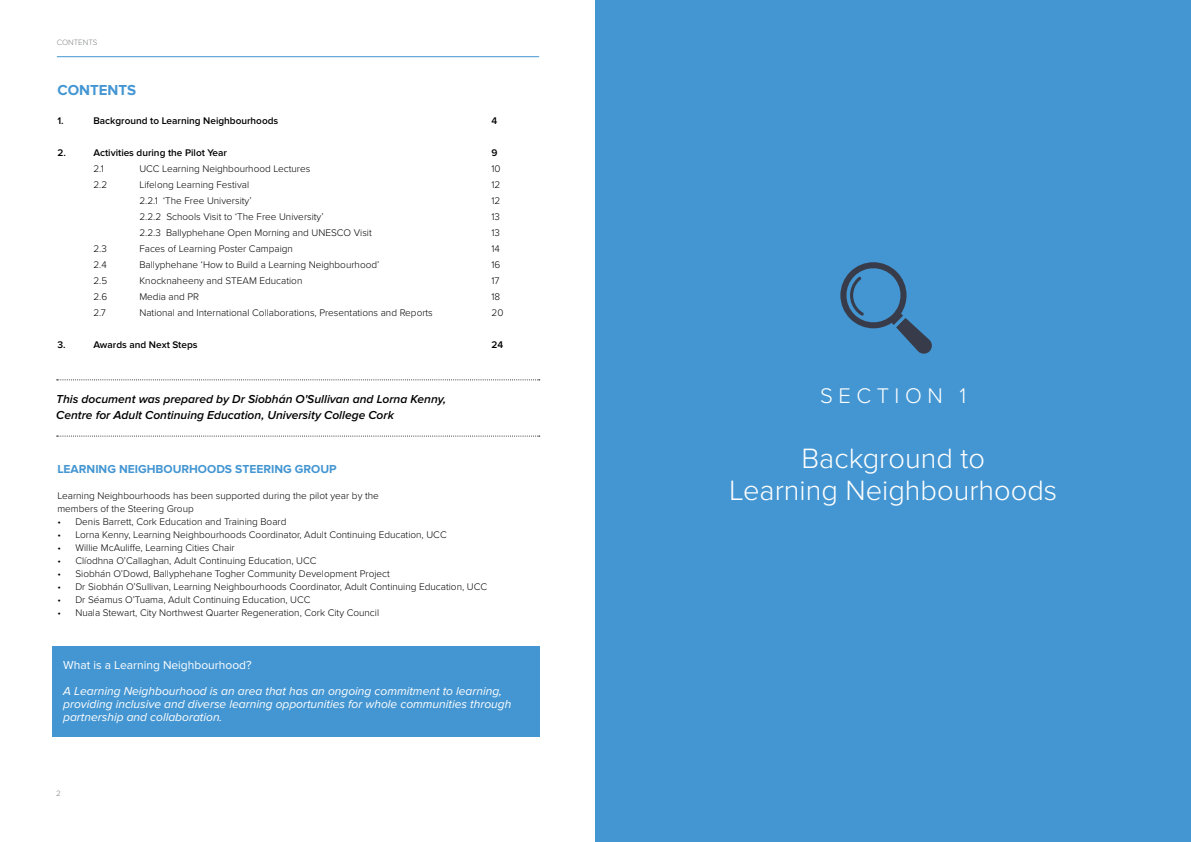
<style>
.page{position:relative;width:1191px;height:842px;background:#fff}
.page>*{position:absolute;margin:0;border:0;box-sizing:border-box;transform-origin:0 0}
.t1{font:300 29px/32.4px "Proxima Nova";color:#fff;text-align:center}
.t2{font:300 22px "Proxima Nova";letter-spacing:.25em;color:#fff}
.t3{font:700 15px "Proxima Nova";color:#4496d2}
.t4{font:italic 12px/13px "Proxima Nova";color:#fff}
.t5{font:italic 600 12px/16px "Proxima Nova";color:#000}
.t6{font:700 12px "Proxima Nova";color:#4496d2}
.t7{font:12px "Proxima Nova";color:#fff}
.t8{font:300 10px/13px "Proxima Nova";color:#000}
.t9{font:600 10px "Proxima Nova";color:#000}
.t10{font:300 8px "Proxima Nova";color:#808285}
</style>
<div class="page">
<svg style="left:57px;top:379px;width:483px;height:1px"></svg>
<svg style="left:57px;top:436px;width:483px;height:1px"></svg>
<div style="left:52px;top:646px;width:488px;height:90px;background:#4496d2"></div>
<hr style="left:57px;top:56px;width:482px;height:1px;background:#4496d2">
<div style="left:595px;top:0;width:596px;height:842px;background:#4496d2"></div>
<svg style="left:840px;top:262px;width:92px;height:92px"></svg>
<p class="t10" style="left:57px;top:37px;width:42px">CONTENTS</p>
<h3 class="t3" style="left:57px;top:82px;width:80px">CONTENTS</h3>
<p class="t9" style="left:57px;top:116px;width:8px">1.</p>
<p class="t9" style="left:93px;top:116px;width:186px">Background to Learning Neighbourhoods</p>
<p class="t9" style="left:491px;top:116px;width:7px">4</p>
<p class="t9" style="left:57px;top:148px;width:10px">2.</p>
<p class="t9" style="left:93px;top:148px;width:135px">Activities during the Pilot Year</p>
<p class="t9" style="left:491px;top:148px;width:8px">9</p>
<p class="t8" style="left:93px;top:163px;width:12px">2.1</p>
<p class="t8" style="left:139px;top:163px;width:172px">UCC Learning Neighbourhood Lectures</p>
<p class="t8" style="left:491px;top:163px;width:11px">10</p>
<p class="t8" style="left:93px;top:179px;width:15px">2.2</p>
<p class="t8" style="left:139px;top:179px;width:111px">Lifelong Learning Festival</p>
<p class="t8" style="left:491px;top:179px;width:10px">12</p>
<p class="t8" style="left:139px;top:195px;width:114px">2.2.1 ‘The Free University’</p>
<p class="t8" style="left:491px;top:195px;width:10px">12</p>
<p class="t8" style="left:139px;top:211px;width:186px">2.2.2 Schools Visit to ‘The Free University’</p>
<p class="t8" style="left:491px;top:211px;width:10px">13</p>
<p class="t8" style="left:139px;top:227px;width:234px">2.2.3 Ballyphehane Open Morning and UNESCO Visit</p>
<p class="t8" style="left:491px;top:227px;width:10px">13</p>
<p class="t8" style="left:93px;top:243px;width:15px">2.3</p>
<p class="t8" style="left:139px;top:243px;width:155px">Faces of Learning Poster Campaign</p>
<p class="t8" style="left:491px;top:243px;width:10px">14</p>
<p class="t8" style="left:93px;top:259px;width:15px">2.4</p>
<p class="t8" style="left:139px;top:259px;width:241px">Ballyphehane ‘How to Build a Learning Neighbourhood’</p>
<p class="t8" style="left:491px;top:259px;width:10px">16</p>
<p class="t8" style="left:93px;top:275px;width:15px">2.5</p>
<p class="t8" style="left:139px;top:275px;width:164px">Knocknaheeny and STEAM Education</p>
<p class="t8" style="left:491px;top:275px;width:10px">17</p>
<p class="t8" style="left:93px;top:291px;width:15px">2.6</p>
<p class="t8" style="left:139px;top:291px;width:61px">Media and PR</p>
<p class="t8" style="left:491px;top:291px;width:10px">18</p>
<p class="t8" style="left:93px;top:307px;width:14px">2.7</p>
<p class="t8" style="left:139px;top:307px;width:295px">National and International Collaborations, Presentations and Reports</p>
<p class="t8" style="left:491px;top:307px;width:13px">20</p>
<p class="t9" style="left:57px;top:340px;width:10px">3.</p>
<p class="t9" style="left:93px;top:340px;width:106px">Awards and Next Steps</p>
<p class="t9" style="left:491px;top:340px;width:13px">24</p>
<p class="t5" style="left:56px;top:392px;width:391px">This document was prepared by Dr Siobhán O'Sullivan and Lorna Kenny,<br>Centre for Adult Continuing Education, University College Cork</p>
<p class="t6" style="left:57px;top:462px;width:281px">LEARNING NEIGHBOURHOODS STEERING GROUP</p>
<p class="t8" style="left:57px;top:489px;width:323px">Learning Neighbourhoods has been supported during the pilot year by the members of the Steering Group</p>
<p class="t8" style="left:57px;top:515px;width:230px">• Denis Barrett, Cork Education and Training Board</p>
<p class="t8" style="left:57px;top:528px;width:391px">• Lorna Kenny, Learning Neighbourhoods Coordinator, Adult Continuing Education, UCC</p>
<p class="t8" style="left:57px;top:541px;width:179px">• Willie McAuliffe, Learning Cities Chair</p>
<p class="t8" style="left:57px;top:554px;width:261px">• Clíodhna O’Callaghan, Adult Continuing Education, UCC</p>
<p class="t8" style="left:57px;top:567px;width:334px">• Siobhán O’Dowd, Ballyphehane Togher Community Development Project</p>
<p class="t8" style="left:57px;top:580px;width:431px">• Dr Siobhán O’Sullivan, Learning Neighbourhoods Coordinator, Adult Continuing Education, UCC</p>
<p class="t8" style="left:57px;top:593px;width:255px">• Dr Séamus O’Tuama, Adult Continuing Education, UCC</p>
<p class="t8" style="left:57px;top:606px;width:323px">• Nuala Stewart, City Northwest Quarter Regeneration, Cork City Council</p>
<p class="t7" style="left:63px;top:658px;width:190px">What is a Learning Neighbourhood?</p>
<p class="t4" style="left:63px;top:685px;width:449px">A Learning Neighbourhood is an area that has an ongoing commitment to learning, providing inclusive and diverse learning opportunities for whole communities through partnership and collaboration.</p>
<p class="t10" style="left:56px;top:789px;width:6px">2</p>
<h2 class="t2" style="left:820px;top:382px;width:147px">SECTION 1</h2>
<h1 class="t1" style="left:729px;top:442px;width:329px">Background to<br>Learning Neighbourhoods</h1>
</div>
